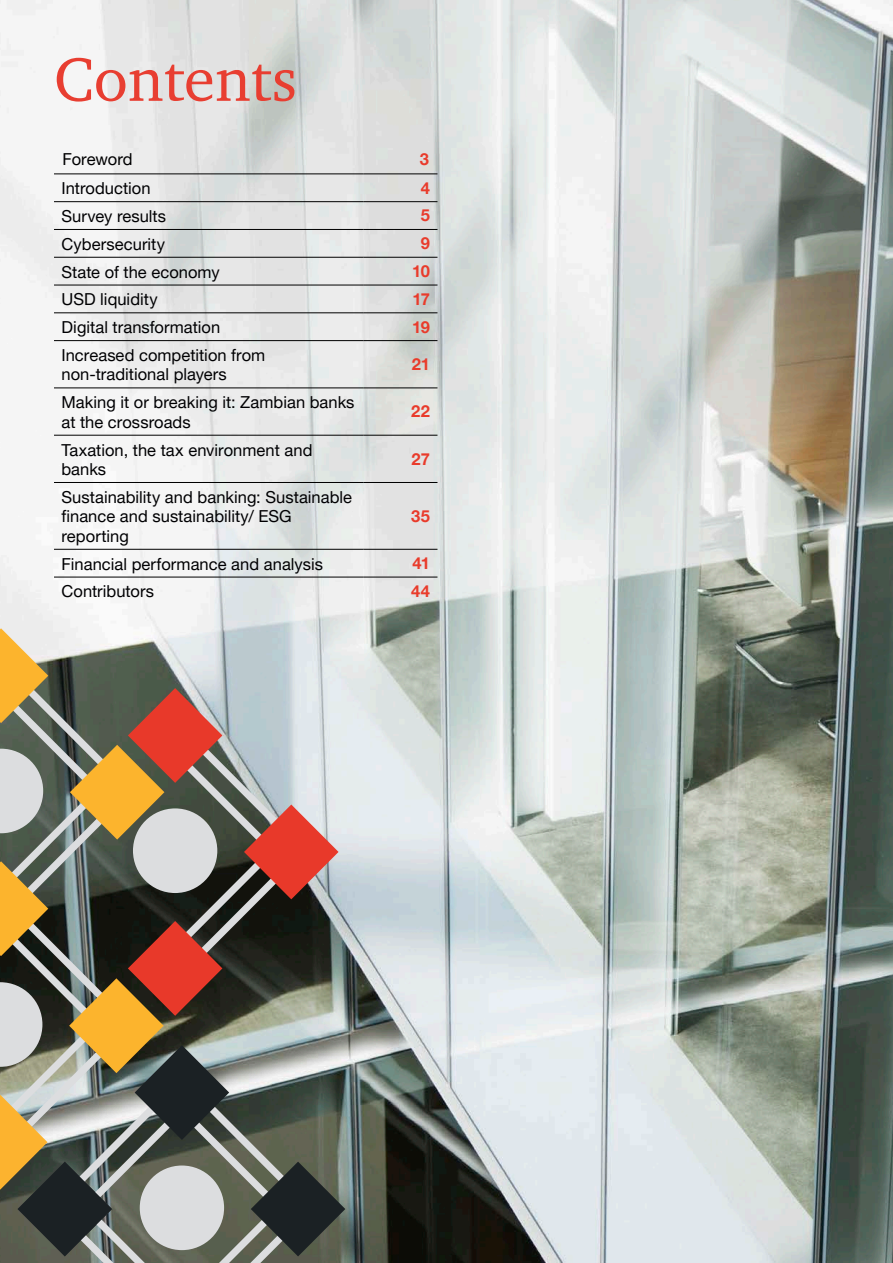
<style>
.page{position:relative;width:893px;height:1263px;background:#fff}
.page>*{position:absolute;margin:0;border:0;box-sizing:border-box;transform-origin:0 0}
.t1{font:63px "ITC Charter Com";color:#e83e31}
.t2{font:16.5px/19.5px "Helvetica Neue LT Pro";letter-spacing:.005em;color:#000002}
.t3{font:700 16.5px "Helvetica Neue LT Pro";letter-spacing:-.005em;color:#e93b2b}
.t4{font:16.5px "Helvetica Neue LT Pro";color:#000001}
</style>
<div class="page">
<img style="left:0;top:0;width:893px;height:1263px">
<hr style="left:54px;top:174px;width:309px;height:1px;background:#000">
<hr style="left:363px;top:174px;width:74px;height:1px;background:#000">
<hr style="left:54px;top:201px;width:309px;height:1px;background:#000">
<hr style="left:363px;top:201px;width:74px;height:1px;background:#000">
<hr style="left:54px;top:229px;width:309px;height:1px;background:#000">
<hr style="left:363px;top:229px;width:74px;height:1px;background:#000">
<hr style="left:54px;top:257px;width:309px;height:1px;background:#000">
<hr style="left:363px;top:257px;width:74px;height:1px;background:#000">
<hr style="left:54px;top:285px;width:309px;height:1px;background:#000">
<hr style="left:363px;top:285px;width:74px;height:1px;background:#000">
<hr style="left:54px;top:313px;width:309px;height:1px;background:#000">
<hr style="left:363px;top:313px;width:74px;height:1px;background:#000">
<hr style="left:54px;top:340px;width:309px;height:1px;background:#000">
<hr style="left:363px;top:340px;width:74px;height:1px;background:#000">
<hr style="left:54px;top:388px;width:309px;height:1px;background:#000">
<hr style="left:363px;top:388px;width:74px;height:1px;background:#000">
<hr style="left:54px;top:435px;width:309px;height:1px;background:#000">
<hr style="left:363px;top:435px;width:74px;height:1px;background:#000">
<hr style="left:54px;top:482px;width:309px;height:1px;background:#000">
<hr style="left:363px;top:482px;width:74px;height:1px;background:#000">
<hr style="left:54px;top:549px;width:309px;height:1px;background:#000">
<hr style="left:363px;top:549px;width:74px;height:1px;background:#000">
<hr style="left:54px;top:577px;width:309px;height:1px;background:#000">
<hr style="left:363px;top:577px;width:74px;height:1px;background:#000">
<svg style="left:43px;top:1256px;width:277px;height:7px;background:#707368"></svg>
<svg style="left:0;top:628px;width:345px;height:628px;background:#8a7f70"></svg>
<h1 class="t1" style="left:54px;top:41px;width:244px">Contents</h1>
<p class="t4" style="left:63px;top:149px;width:72px">Foreword</p>
<p class="t3" style="left:420px;top:149px;width:11px">3</p>
<p class="t2" style="left:61px;top:178px;width:91px">Introduction</p>
<p class="t3" style="left:421px;top:178px;width:11px">4</p>
<p class="t2" style="left:61px;top:206px;width:106px">Survey results</p>
<p class="t3" style="left:421px;top:205px;width:11px">5</p>
<p class="t2" style="left:61px;top:234px;width:105px">Cybersecurity</p>
<p class="t3" style="left:421px;top:233px;width:11px">9</p>
<p class="t2" style="left:61px;top:262px;width:160px">State of the economy</p>
<p class="t3" style="left:412px;top:261px;width:19px">10</p>
<p class="t2" style="left:61px;top:289px;width:98px">USD liquidity</p>
<p class="t3" style="left:413px;top:289px;width:19px">17</p>
<p class="t2" style="left:61px;top:317px;width:160px">Digital transformation</p>
<p class="t3" style="left:412px;top:317px;width:19px">19</p>
<p class="t2" style="left:61px;top:345px;width:205px">Increased competition from non-traditional players</p>
<p class="t3" style="left:412px;top:354px;width:20px">21</p>
<p class="t2" style="left:61px;top:392px;width:294px">Making it or breaking it: Zambian banks at the crossroads</p>
<p class="t3" style="left:411px;top:401px;width:20px">22</p>
<p class="t2" style="left:61px;top:439px;width:252px">Taxation, the tax environment and banks</p>
<p class="t3" style="left:411px;top:449px;width:20px">27</p>
<p class="t2" style="left:61px;top:487px;width:292px">Sustainability and banking: Sustainable finance and sustainability/ ESG reporting</p>
<p class="t3" style="left:411px;top:506px;width:20px">35</p>
<p class="t2" style="left:61px;top:554px;width:263px">Financial performance and analysis</p>
<p class="t3" style="left:412px;top:553px;width:19px">41</p>
<p class="t2" style="left:61px;top:581px;width:94px">Contributors</p>
<p class="t3" style="left:411px;top:581px;width:20px">44</p>
</div>
